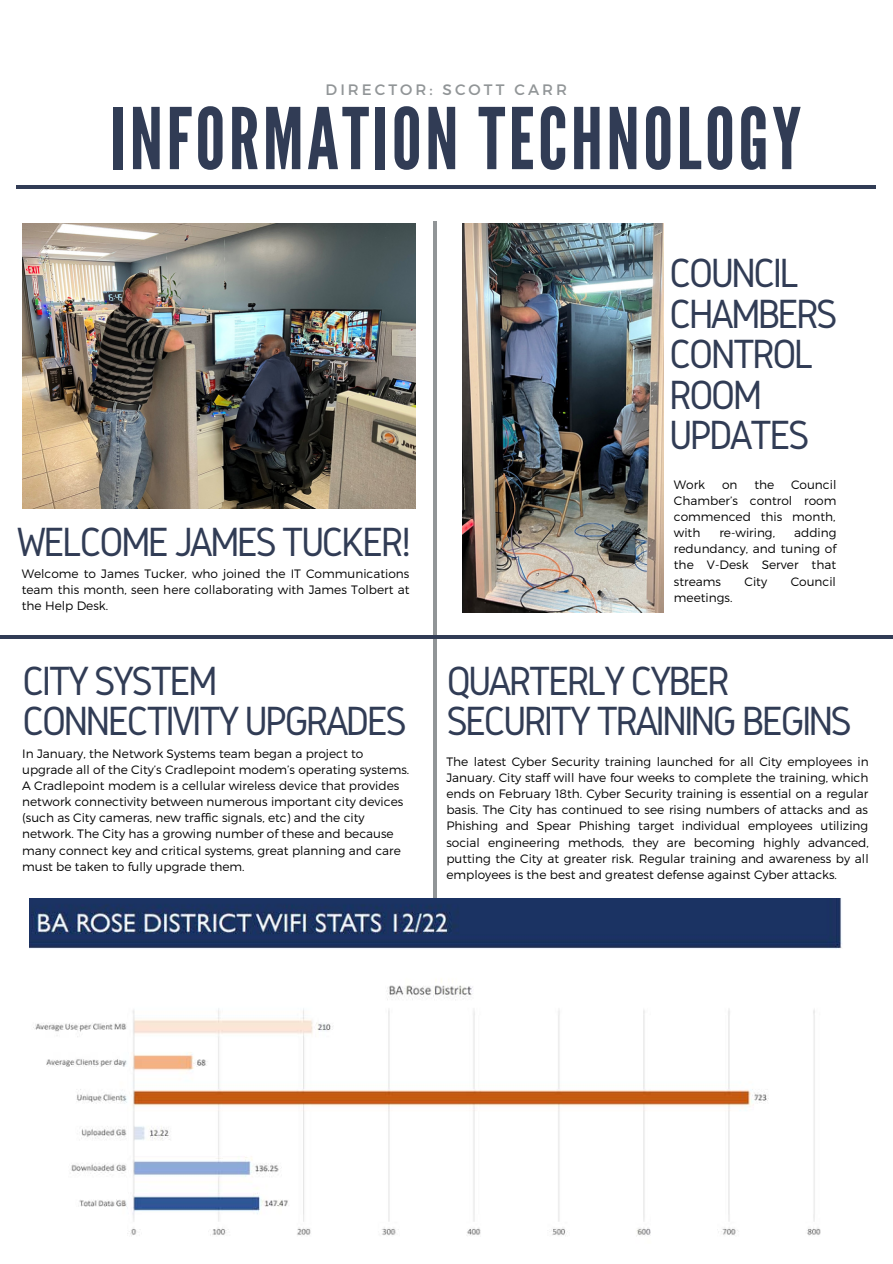
<style>
.page{position:relative;width:893px;height:1264px;background:#fff}
.page>*{position:absolute;margin:0;border:0;box-sizing:border-box;transform-origin:0 0}
.t1{font:84.75px "League Gothic";letter-spacing:.04em;color:#313c55}
.t2{font:42.3px/40.5px "Gidole";letter-spacing:-.07em;color:#313c55}
.t3{font:15.15px "Montserrat";letter-spacing:.2em;color:#919597}
.t4{font:300 12.15px/16.2px "Montserrat";color:#000;text-align:justify}
</style>
<div class="page">
<hr style="left:16px;top:185px;width:860px;height:4px;background:#313c55">
<hr style="left:433px;top:222px;width:3px;height:990px;background:#919597">
<hr style="left:0;top:635px;width:892px;height:3px;background:#313c55">
<img style="left:463px;top:224px;width:200px;height:388px">
<img style="left:22px;top:224px;width:394px;height:284px">
<img style="left:30px;top:898px;width:812px;height:338px">
<p class="t3" style="left:325px;top:79px;width:243px">DIRECTOR: SCOTT CARR</p>
<h1 class="t1" style="left:110px;top:90px;width:692px">INFORMATION TECHNOLOGY</h1>
<h2 class="t2" style="left:16px;top:520px;width:397px">WELCOME JAMES TUCKER!</h2>
<p class="t4" style="left:22px;top:564px;width:389px">Welcome to James Tucker, who joined the IT Communications team this month, seen here collaborating with James Tolbert at the Help Desk.</p>
<h2 class="t2" style="left:22px;top:660px;width:386px">CITY SYSTEM<br>CONNECTIVITY UPGRADES</h2>
<p class="t4" style="left:22px;top:744px;width:388px;text-align:left">In January, the Network Systems team began a project to upgrade all of the City’s Cradlepoint modem’s operating systems.<br>A Cradlepoint modem is a cellular wireless device that provides network connectivity between numerous important city devices (such as City cameras, new traffic signals, etc) and the city network. The City has a growing number of these and because many connect key and critical systems, great planning and care must be taken to fully upgrade them.</p>
<h2 class="t2" style="left:669px;top:252px;width:170px">COUNCIL<br>CHAMBERS<br>CONTROL<br>ROOM<br>UPDATES</h2>
<p class="t4" style="left:673px;top:475px;width:164px;text-indent:117px">Council Chamber’s control room commenced this month, with</p>
<p class="t4" style="left:673px;top:475px;width:33px">Work</p>
<p class="t4" style="left:722px;top:475px;width:17px">on</p>
<p class="t4" style="left:754px;top:475px;width:21px">the</p>
<p class="t4" style="left:673px;top:524px;width:164px;text-indent:120px">adding redundancy, and tuning of the V-Desk Server that streams</p>
<p class="t4" style="left:719px;top:524px;width:57px">re-wiring,</p>
<p class="t4" style="left:744px;top:572px;width:24px">City</p>
<p class="t4" style="left:790px;top:572px;width:47px">Council</p>
<p class="t4" style="left:673px;top:589px;width:60px">meetings.</p>
<h2 class="t2" style="left:446px;top:660px;width:407px">QUARTERLY CYBER<br>SECURITY TRAINING BEGINS</h2>
<p class="t4" style="left:446px;top:752px;width:424px">The latest Cyber Security training launched for all City employees in January. City staff will have four weeks to complete the training, which ends on February 18th. Cyber Security training is essential on a regular basis. The City has continued to see rising numbers of attacks and as Phishing and Spear Phishing target individual employees utilizing social engineering methods, they are becoming highly advanced, putting the City at greater risk. Regular training and awareness by all employees is the best and greatest defense against Cyber attacks.</p>
</div>
